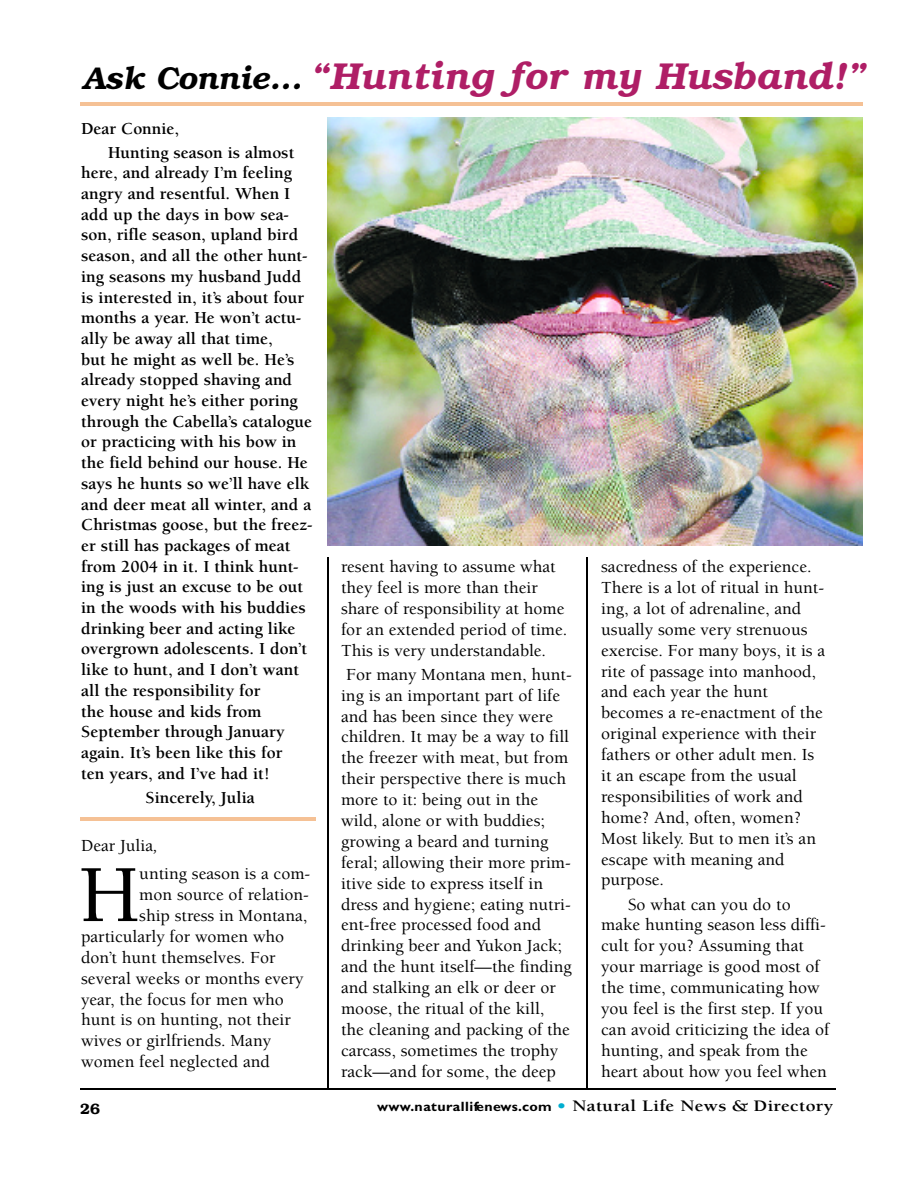
<style>
.page{position:relative;width:918px;height:1188px;background:#fff}
.page>*{position:absolute;margin:0;border:0;box-sizing:border-box;transform-origin:0 0}
.t1{font:500 83.1px "Berkeley";color:#000}
.t2{font:italic 600 37.5px "Bookman";letter-spacing:.015em;color:#af1e66}
.t3{font:500 17.4px/20.9px "Berkeley";color:#000}
.t4{font:700 17.25px/20.7px "Berkeley";color:#000}
.t5{font:700 16.5px "Berkeley";letter-spacing:.02em;color:#000;scale:1.15 1}
.t6{font:600 15px "Bookman";color:#000}
.s1{font-size:31.5px;color:#000}
.s2{font-weight:400;font-style:italic}
.s3{font-family:"Gill Sans";font-size:13.5px}
.s4{color:#00aed0}
</style>
<div class="page">
<hr style="left:327px;top:557px;width:1px;height:532px;background:#000">
<hr style="left:586px;top:557px;width:2px;height:532px;background:#000">
<hr style="left:80px;top:1088px;width:756px;height:2px;background:#000">
<hr style="left:80px;top:102px;width:783px;height:3px;background:#f5c195">
<hr style="left:80px;top:818px;width:236px;height:3px;background:#f5c195">
<img style="left:327px;top:117px;width:536px;height:428px">
<h2 class="t2" style="left:83px;top:62px;width:784px"><span class="s1">Ask Connie...</span> “Hunting for my Husband!”</h2>
<p class="t4" style="left:108px;top:118px;width:188px;line-height:24px;text-indent:-27px">Dear Connie,<br>Hunting season is almost</p>
<p class="t4" style="left:81px;top:164px;width:233px">here, and already I’m feeling angry and resentful. When I add up the days in bow sea&shy;son, rifle season, upland bird season, and all the other hunt&shy;ing seasons my husband Judd is interested in, it’s about four months a year. He won’t actu&shy;ally be away all that time,<br>but he might as well be. He’s already stopped shaving and every night he’s either poring through the Cabella’s catalogue or practicing with his bow in the field behind our house. He says he hunts so we’ll have elk and deer meat all winter, and a<br>Christmas goose, but the freez&shy;er still has packages of meat from 2004 in it. I think hunt&shy;ing is just an excuse to be out in the woods with his buddies drinking beer and acting like overgrown adolescents. I don’t like to hunt, and I don’t want all the responsibility for<br>the house and kids from<br>September through January again. It’s been like this for<br>ten years, and I’ve had it!</p>
<p class="t4" style="left:146px;top:788px;width:111px">Sincerely, Julia</p>
<p class="t3" style="left:81px;top:836px;width:78px">Dear Julia<span class="s2">,</span></p>
<h1 class="t1" style="left:79px;top:862px;width:62px">H</h1>
<p class="t3" style="left:139px;top:865px;width:173px">unting season is a com-</p>
<p class="t3" style="left:139px;top:886px;width:171px">mon source of relation-</p>
<p class="t3" style="left:139px;top:907px;width:169px">ship stress in Montana,</p>
<p class="t3" style="left:81px;top:928px;width:205px">particularly for women who</p>
<p class="t3" style="left:81px;top:949px;width:196px">don’t hunt themselves. For</p>
<p class="t3" style="left:81px;top:969px;width:224px">several weeks or months every</p>
<p class="t3" style="left:81px;top:990px;width:204px">year, the focus for men who</p>
<p class="t3" style="left:81px;top:1011px;width:211px">hunt is on hunting, not their</p>
<p class="t3" style="left:81px;top:1032px;width:191px">wives or girlfriends. Many</p>
<p class="t3" style="left:81px;top:1053px;width:190px">women feel neglected and</p>
<p class="t6" style="left:80px;top:1103px;width:21px">26</p>
<p class="t3" style="left:341px;top:558px;width:228px">resent having to assume what they feel is more than their share of responsibility at home for an extended period of time.<br>This is very understandable.</p>
<p class="t3" style="left:341px;top:666px;width:232px">For many Montana men, hunt&shy;ing is an important part of life and has been since they were children. It may be a way to fill the freezer with meat, but from their perspective there is much more to it: being out in the wild, alone or with buddies; growing a beard and turning feral; allowing their more prim&shy;itive side to express itself in dress and hygiene; eating nutri&shy;ent-free processed food and drinking beer and Yukon Jack; and the hunt itself—the finding and stalking an elk or deer or moose, the ritual of the kill,<br>the cleaning and packing of the carcass, sometimes the trophy rack—and for some, the deep</p>
<p class="t3" style="left:601px;top:558px;width:226px">sacredness of the experience.<br>There is a lot of ritual in hunt&shy;ing, a lot of adrenaline, and usually some very strenuous exercise. For many boys, it is a rite of passage into manhood, and each year the hunt becomes a re-enactment of the original experience with their fathers or other adult men. Is it an escape from the usual responsibilities of work and home? And, often, women?<br>Most likely. But to men it’s an escape with meaning and purpose.</p>
<p class="t3" style="left:601px;top:895px;width:230px;text-indent:27px">So what can you do to make hunting season less diffi&shy;cult for you? Assuming that your marriage is good most of the time, communicating how you feel is the first step. If you can avoid criticizing the idea of hunting, and speak from the heart about how you feel when</p>
<p class="t5" style="left:377px;top:1100px;width:398px"><span class="s3">w w w.n a t u r a llife n ew s .c o m</span> <span class="s4">•</span> Natural Life News &amp; D ire c to ry</p>
</div>
